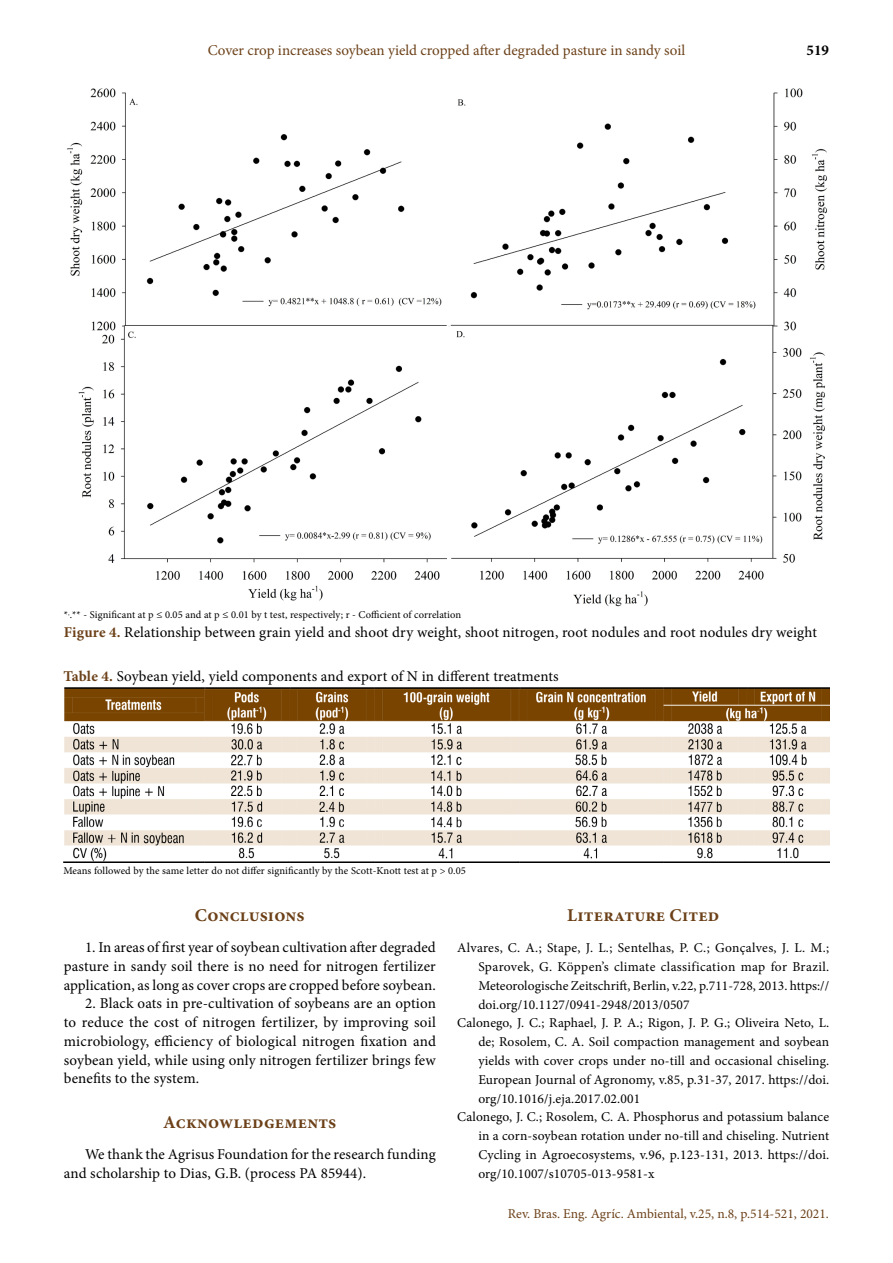
<style>
.page{position:relative;width:893px;height:1263px;background:#fff}
.page>*{position:absolute;margin:0;border:0;box-sizing:border-box;transform-origin:0 0}
.t1{font:700 18px "Minion Pro";letter-spacing:.01em;color:#6c4119}
.t2{font:15px/18.8px "Minion Pro";letter-spacing:.005em;color:#000;text-align:justify}
.t3{font:15px "Minion Pro";color:#6c4119}
.t4{font:700 15px "Minion Pro";color:#000}
.t5{font:13.5px "Minion Pro";letter-spacing:.01em;color:#000}
.t6{font:13.5px "Minion Pro";color:#6c4119}
.t7{font:10.5px "Minion Pro";letter-spacing:.005em;color:#000}
.s1{font-weight:700;color:#6c4119}
</style>
<div class="page">
<img style="left:67px;top:88px;width:761px;height:519px">
<img style="left:63px;top:688px;width:766px;height:174px">
<p class="t3" style="left:208px;top:40px;width:479px">Cover crop increases soybean yield cropped after degraded pasture in sandy soil</p>
<p class="t4" style="left:806px;top:40px;width:24px">519</p>
<p class="t7" style="left:64px;top:608px;width:399px">*<sup>,</sup>.** - Significant at p ≤ 0.05 and at p ≤ 0.01 by t test, respectively; r - Cofficient of correlation</p>
<p class="t2" style="left:64px;top:623px;width:754px"><span class="s1">Figure 4.</span> Relationship between grain yield and shoot dry weight, shoot nitrogen, root nodules and root nodules dry weight</p>
<p class="t2" style="left:63px;top:667px;width:497px"><span class="s1">Table 4.</span> Soybean yield, yield components and export of N in different treatments</p>
<p class="t7" style="left:63px;top:864px;width:404px">Means followed by the same letter do not differ significantly by the Scott-Knott test at p &gt; 0.05</p>
<p class="t1" style="left:195px;top:902px;width:111px">Conclusions</p>
<p class="t2" style="left:64px;top:938px;width:374px;text-indent:21px">1. In areas of first year of soybean cultivation after degraded pasture in sandy soil there is no need for nitrogen fertilizer application, as long as cover crops are cropped before soybean.</p>
<p class="t2" style="left:64px;top:994px;width:374px;text-indent:21px">2. Black oats in pre-cultivation of soybeans are an option to reduce the cost of nitrogen fertilizer, by improving soil microbiology, efficiency of biological nitrogen fixation and soybean yield, while using only nitrogen fertilizer brings few benefits to the system.</p>
<p class="t1" style="left:163px;top:1109px;width:175px">Acknowledgements</p>
<p class="t2" style="left:64px;top:1145px;width:373px;text-indent:21px">We thank the Agrisus Foundation for the research funding and scholarship to Dias, G.B. (process PA 85944).</p>
<p class="t1" style="left:567px;top:902px;width:154px">Literature Cited</p>
<p class="t5" style="left:457px;top:939px;width:374px">Alvares, C. A.; Stape, J. L.; Sentelhas, P. C.; Gonçalves, J. L. M.;</p>
<p class="t5" style="left:478px;top:958px;width:352px">Sparovek, G. Köppen’s climate classification map for Brazil.</p>
<p class="t5" style="left:478px;top:976px;width:352px">Meteorologische Zeitschrift, Berlin, v.22, p.711-728, 2013. https://</p>
<p class="t5" style="left:478px;top:995px;width:213px">doi.org/10.1127/0941-2948/2013/0507</p>
<p class="t5" style="left:457px;top:1014px;width:374px">Calonego, J. C.; Raphael, J. P. A.; Rigon, J. P. G.; Oliveira Neto, L.</p>
<p class="t5" style="left:478px;top:1033px;width:352px">de; Rosolem, C. A. Soil compaction management and soybean</p>
<p class="t5" style="left:478px;top:1052px;width:352px">yields with cover crops under no-till and occasional chiseling.</p>
<p class="t5" style="left:478px;top:1070px;width:352px">European Journal of Agronomy, v.85, p.31-37, 2017. https://doi.</p>
<p class="t5" style="left:478px;top:1089px;width:163px">org/10.1016/j.eja.2017.02.001</p>
<p class="t5" style="left:457px;top:1108px;width:374px">Calonego, J. C.; Rosolem, C. A. Phosphorus and potassium balance</p>
<p class="t5" style="left:478px;top:1127px;width:352px">in a corn-soybean rotation under no-till and chiseling. Nutrient</p>
<p class="t5" style="left:478px;top:1146px;width:352px">Cycling in Agroecosystems, v.96, p.123-131, 2013. https://doi.</p>
<p class="t5" style="left:478px;top:1164px;width:178px">org/10.1007/s10705-013-9581-x</p>
<p class="t6" style="left:508px;top:1204px;width:323px">Rev. Bras. Eng. Agríc. Ambiental, v.25, n.8, p.514-521, 2021.</p>
</div>
